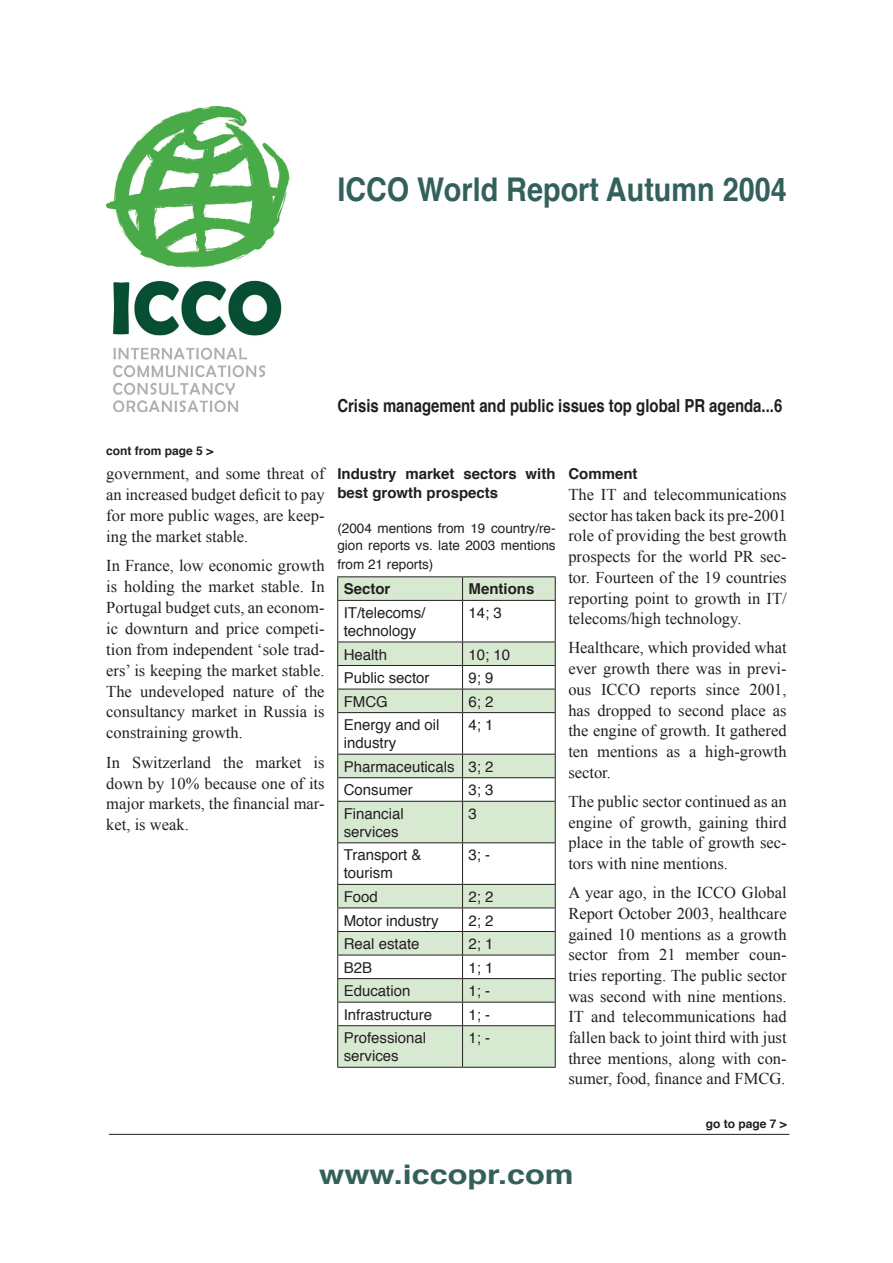
<style>
.page{position:relative;width:893px;height:1263px;background:#fff}
.page>*{position:absolute;margin:0;border:0;box-sizing:border-box;transform-origin:0 0}
.t1{font:700 32.7px "Helvetica";color:#34605c;scale:.88 1}
.t2{font:700 27px "Helvetica";color:#34605c;scale:1.2 1}
.t3{font:700 18px "Helvetica";color:#231f20;scale:.83 1}
.t4{font:16.5px/20.7px "Times New Roman";color:#231f20;text-align:justify}
.t5{font:15px/18px "Helvetica";color:#231f20}
.t6{font:700 15px/19.2px "Helvetica";color:#231f20}
.t7{font:13.5px/17.4px "Helvetica";color:#231f20}
.t8{font:700 12px "Helvetica";color:#231f20}
</style>
<div class="page">
<img style="left:106px;top:106px;width:184px;height:306px">
<hr style="left:109px;top:1134px;width:680px;height:1px;background:#231f20">
<svg style="left:338px;top:577px;width:217px;height:490px;fill:#d8e9d2"></svg>
<hr style="left:337px;top:576px;width:126px;height:1px;background:#231f20">
<svg style="left:337px;top:577px;width:1px;height:23px"></svg>
<hr style="left:463px;top:576px;width:93px;height:1px;background:#231f20">
<svg style="left:462px;top:577px;width:1px;height:23px"></svg>
<svg style="left:555px;top:577px;width:1px;height:23px"></svg>
<hr style="left:337px;top:600px;width:126px;height:1px;background:#231f20">
<hr style="left:337px;top:601px;width:1px;height:41px;background:#231f20">
<hr style="left:463px;top:600px;width:93px;height:1px;background:#231f20">
<hr style="left:462px;top:601px;width:1px;height:41px;background:#231f20">
<hr style="left:555px;top:601px;width:1px;height:41px;background:#231f20">
<hr style="left:337px;top:642px;width:126px;height:1px;background:#231f20">
<hr style="left:463px;top:642px;width:93px;height:1px;background:#231f20">
<hr style="left:337px;top:665px;width:126px;height:1px;background:#231f20">
<hr style="left:463px;top:665px;width:93px;height:1px;background:#231f20">
<hr style="left:337px;top:689px;width:126px;height:1px;background:#231f20">
<hr style="left:463px;top:689px;width:93px;height:1px;background:#231f20">
<svg style="left:462px;top:642px;width:1px;height:70px"></svg>
<svg style="left:555px;top:642px;width:1px;height:70px"></svg>
<hr style="left:337px;top:712px;width:126px;height:1px;background:#231f20">
<hr style="left:337px;top:713px;width:1px;height:41px;background:#231f20">
<hr style="left:463px;top:712px;width:93px;height:1px;background:#231f20">
<hr style="left:462px;top:713px;width:1px;height:41px;background:#231f20">
<hr style="left:555px;top:713px;width:1px;height:41px;background:#231f20">
<hr style="left:337px;top:754px;width:126px;height:1px;background:#231f20">
<hr style="left:463px;top:754px;width:93px;height:1px;background:#231f20">
<hr style="left:337px;top:777px;width:126px;height:1px;background:#231f20">
<svg style="left:337px;top:754px;width:1px;height:47px"></svg>
<hr style="left:463px;top:777px;width:93px;height:1px;background:#231f20">
<svg style="left:462px;top:754px;width:1px;height:47px"></svg>
<svg style="left:555px;top:754px;width:1px;height:47px"></svg>
<hr style="left:337px;top:801px;width:126px;height:1px;background:#231f20">
<hr style="left:337px;top:802px;width:1px;height:40px;background:#231f20">
<hr style="left:463px;top:801px;width:93px;height:1px;background:#231f20">
<hr style="left:462px;top:802px;width:1px;height:40px;background:#231f20">
<hr style="left:555px;top:802px;width:1px;height:40px;background:#231f20">
<hr style="left:337px;top:842px;width:126px;height:1px;background:#231f20">
<hr style="left:337px;top:843px;width:1px;height:41px;background:#231f20">
<hr style="left:463px;top:842px;width:93px;height:1px;background:#231f20">
<hr style="left:462px;top:843px;width:1px;height:41px;background:#231f20">
<hr style="left:555px;top:843px;width:1px;height:41px;background:#231f20">
<hr style="left:337px;top:884px;width:126px;height:1px;background:#231f20">
<hr style="left:463px;top:884px;width:93px;height:1px;background:#231f20">
<hr style="left:337px;top:907px;width:126px;height:1px;background:#231f20">
<hr style="left:463px;top:907px;width:93px;height:1px;background:#231f20">
<hr style="left:337px;top:931px;width:126px;height:1px;background:#231f20">
<hr style="left:463px;top:931px;width:93px;height:1px;background:#231f20">
<hr style="left:337px;top:955px;width:126px;height:1px;background:#231f20">
<hr style="left:463px;top:955px;width:93px;height:1px;background:#231f20">
<hr style="left:337px;top:978px;width:126px;height:1px;background:#231f20">
<hr style="left:463px;top:978px;width:93px;height:1px;background:#231f20">
<hr style="left:337px;top:1002px;width:126px;height:1px;background:#231f20">
<svg style="left:337px;top:885px;width:1px;height:140px"></svg>
<hr style="left:463px;top:1002px;width:93px;height:1px;background:#231f20">
<svg style="left:462px;top:885px;width:1px;height:140px"></svg>
<svg style="left:555px;top:885px;width:1px;height:140px"></svg>
<hr style="left:337px;top:1025px;width:126px;height:1px;background:#231f20">
<hr style="left:337px;top:1026px;width:1px;height:41px;background:#231f20">
<hr style="left:463px;top:1025px;width:93px;height:1px;background:#231f20">
<hr style="left:462px;top:1026px;width:1px;height:41px;background:#231f20">
<hr style="left:555px;top:1026px;width:1px;height:41px;background:#231f20">
<hr style="left:337px;top:1067px;width:126px;height:1px;background:#231f20">
<hr style="left:463px;top:1067px;width:93px;height:1px;background:#231f20">
<svg style="left:337px;top:642px;width:1px;height:70px"></svg>
<h1 class="t1" style="left:337px;top:167px;width:512px">ICCO World Report Autumn 2004</h1>
<p class="t3" style="left:337px;top:393px;width:538px">Crisis management and public issues top global PR agenda...6</p>
<p class="t8" style="left:106px;top:442px;width:109px">cont from page 5 &gt;</p>
<p class="t4" style="left:106px;top:463px;width:220px">government, and some threat of an increased budget deficit to pay for more public wages, are keep&shy;ing the market stable.</p>
<p class="t4" style="left:106px;top:555px;width:220px">In France, low economic growth is holding the market stable. In Portugal budget cuts, an econom&shy;ic downturn and price competi&shy;tion from independent ‘sole trad&shy;ers’ is keeping the market stable.<br>The undeveloped nature of the consultancy market in Russia is constraining growth.</p>
<p class="t4" style="left:106px;top:751px;width:220px">In Switzerland the market is down by 10% because one of its major markets, the financial mar&shy;ket, is weak.</p>
<p class="t6" style="left:337px;top:465px;width:220px">Industry market sectors with best growth prospects</p>
<p class="t7" style="left:337px;top:520px;width:220px">(2004 mentions from 19 country/re&shy;gion reports vs. late 2003 mentions</p>
<p class="t7" style="left:337px;top:557px;width:98px">from 21 reports)</p>
<p class="t6" style="left:344px;top:580px;width:48px">Sector</p>
<p class="t6" style="left:469px;top:580px;width:67px">Mentions</p>
<p class="t5" style="left:344px;top:605px;width:83px">IT/telecoms/ technology</p>
<p class="t5" style="left:469px;top:605px;width:35px">14; 3</p>
<p class="t5" style="left:344px;top:646px;width:45px">Health</p>
<p class="t5" style="left:469px;top:646px;width:43px">10; 10</p>
<p class="t5" style="left:344px;top:670px;width:87px">Public sector</p>
<p class="t5" style="left:469px;top:670px;width:27px">9; 9</p>
<p class="t5" style="left:344px;top:693px;width:46px">FMCG</p>
<p class="t5" style="left:469px;top:693px;width:27px">6; 2</p>
<p class="t5" style="left:344px;top:717px;width:97px">Energy and oil industry</p>
<p class="t5" style="left:469px;top:717px;width:27px">4; 1</p>
<p class="t5" style="left:344px;top:756px;width:151px;line-height:23.5px">Pharmaceuticals 3; 2<br>Consumer</p>
<p class="t5" style="left:469px;top:782px;width:27px">3; 3</p>
<p class="t5" style="left:344px;top:805px;width:62px">Financial services</p>
<p class="t5" style="left:469px;top:805px;width:10px">3</p>
<p class="t5" style="left:344px;top:847px;width:79px">Transport &amp; tourism</p>
<p class="t5" style="left:469px;top:847px;width:23px">3; -</p>
<p class="t5" style="left:344px;top:888px;width:36px">Food</p>
<p class="t5" style="left:469px;top:888px;width:27px">2; 2</p>
<p class="t5" style="left:344px;top:912px;width:97px">Motor industry</p>
<p class="t5" style="left:469px;top:912px;width:27px">2; 2</p>
<p class="t5" style="left:344px;top:936px;width:77px">Real estate</p>
<p class="t5" style="left:469px;top:936px;width:27px">2; 1</p>
<p class="t5" style="left:344px;top:959px;width:30px">B2B</p>
<p class="t5" style="left:469px;top:959px;width:27px">1; 1</p>
<p class="t5" style="left:344px;top:983px;width:68px">Education</p>
<p class="t5" style="left:469px;top:983px;width:23px">1; -</p>
<p class="t5" style="left:344px;top:1006px;width:90px">Infrastructure</p>
<p class="t5" style="left:469px;top:1006px;width:23px">1; -</p>
<p class="t5" style="left:344px;top:1030px;width:84px">Professional services</p>
<p class="t5" style="left:469px;top:1030px;width:23px">1; -</p>
<p class="t6" style="left:568px;top:465px;width:71px">Comment</p>
<p class="t4" style="left:568px;top:484px;width:220px">The IT and telecommunications sector has taken back its pre-2001 role of providing the best growth prospects for the world PR sec&shy;tor. Fourteen of the 19 countries reporting point to growth in IT/ telecoms/high technology.</p>
<p class="t4" style="left:568px;top:637px;width:220px">Healthcare, which provided what ever growth there was in previ&shy;ous ICCO reports since 2001, has dropped to second place as the engine of growth. It gathered ten mentions as a high-growth sector.</p>
<p class="t4" style="left:568px;top:791px;width:220px">The public sector continued as an engine of growth, gaining third place in the table of growth sec&shy;tors with nine mentions.</p>
<p class="t4" style="left:568px;top:882px;width:220px">A year ago, in the ICCO Global Report October 2003, healthcare gained 10 mentions as a growth sector from 21 member coun&shy;tries reporting. The public sector was second with nine mentions.<br>IT and telecommunications had fallen back to joint third with just three mentions, along with con&shy;sumer, food, finance and FMCG.</p>
<p class="t8" style="left:706px;top:1115px;width:83px">go to page 7 &gt;</p>
<h2 class="t2" style="left:319px;top:1156px;width:214px">www.iccopr.com</h2>
</div>
